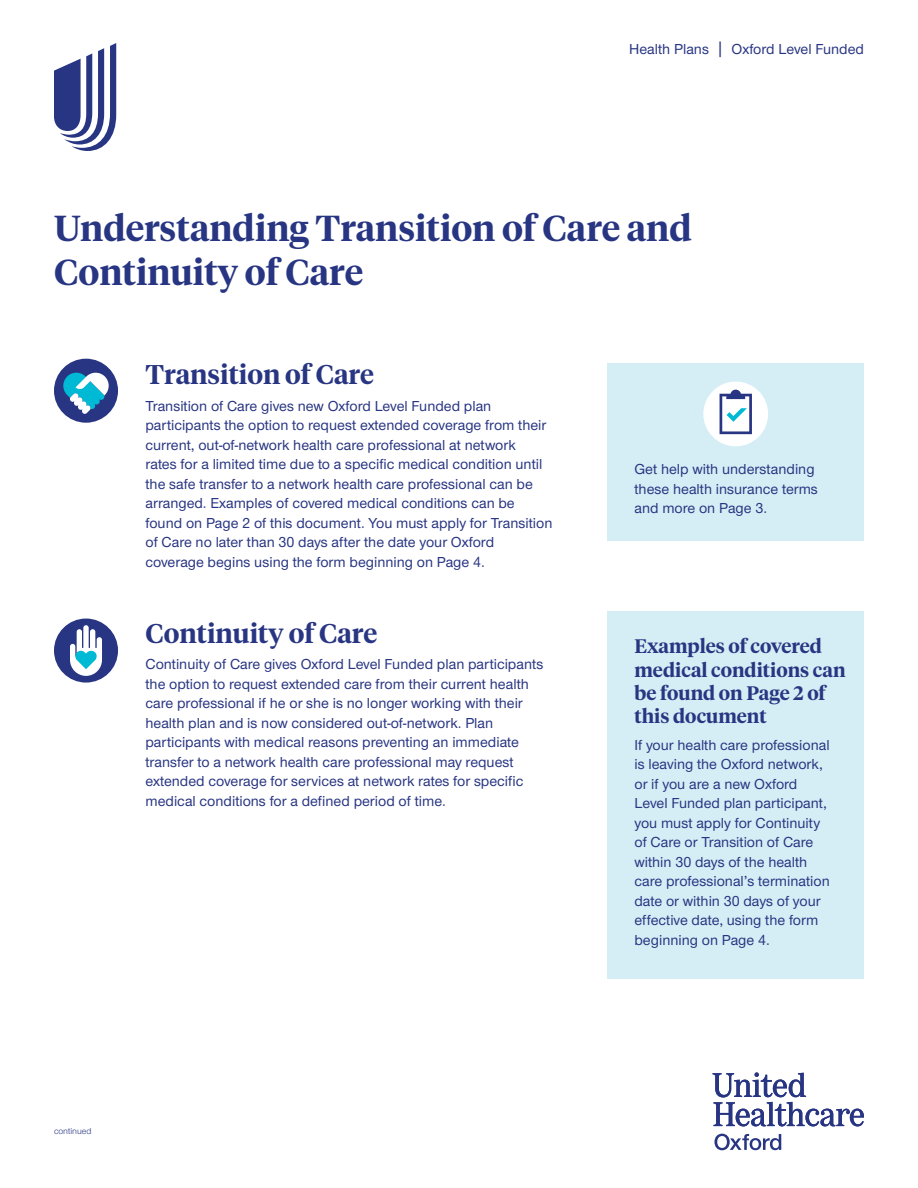
<style>
.page{position:relative;width:918px;height:1188px;background:#fff}
.page>*{position:absolute;margin:0;border:0;box-sizing:border-box;transform-origin:0 0}
.t1{font:600 36px/43.2px "UHC Serif Headline";color:#283582}
.t2{font:600 27px "UHC Serif Headline";color:#283582}
.t3{font:600 19.5px/23.4px "UHC Serif Headline";color:#283582}
.t4{font:500 18.75px "UHC Sans";color:#283582;scale:.8 1}
.t5{font:500 15px/19.5px "UHC Sans";color:#283582}
.t6{font:9px "UHC Sans";color:#283582}
</style>
<div class="page">
<svg style="left:54px;top:43px;width:62px;height:108px"></svg>
<div style="left:608px;top:611px;width:256px;height:367px;background:#d5eef5"></div>
<div style="left:608px;top:363px;width:256px;height:177px;background:#d5eef5"></div>
<div style="left:54px;top:359px;width:64px;height:64px;background:#283582;border-radius:50%"></div>
<svg style="left:62px;top:372px;width:48px;height:42px"></svg>
<div style="left:54px;top:619px;width:64px;height:64px;background:#283582;border-radius:50%"></div>
<svg style="left:70px;top:625px;width:32px;height:51px"></svg>
<div style="left:703px;top:382px;width:65px;height:64px;background:#fff;border-radius:50%"></div>
<svg style="left:720px;top:390px;width:32px;height:44px"></svg>
<svg style="left:714px;top:1134px;width:67px;height:16px"></svg>
<svg style="left:713px;top:1072px;width:151px;height:54px"></svg>
<p class="t4" style="left:716px;top:35px;width:11px">|</p>
<p class="t5" style="left:629px;top:39px;width:81px">Health Plans</p>
<p class="t5" style="left:731px;top:39px;width:134px">Oxford Level Funded</p>
<h1 class="t1" style="left:54px;top:205px;width:639px">Understanding Transition of Care and<br>Continuity of Care</h1>
<h2 class="t2" style="left:146px;top:356px;width:230px">Transition of Care</h2>
<p class="t5" style="left:146px;top:395px;width:408px">Transition of Care gives new Oxford Level Funded plan participants the option to request extended coverage from their current, out-of-network health care professional at network<br>rates for a limited time due to a specific medical condition until the safe transfer to a network health care professional can be arranged. Examples of covered medical conditions can be found on Page 2 of this document. You must apply for Transition of Care no later than 30 days after the date your Oxford coverage begins using the form beginning on Page 4.</p>
<h2 class="t2" style="left:146px;top:615px;width:233px">Continuity of Care</h2>
<p class="t5" style="left:146px;top:654px;width:399px">Continuity of Care gives Oxford Level Funded plan participants the option to request extended care from their current health care professional if he or she is no longer working with their health plan and is now considered out-of-network. Plan participants with medical reasons preventing an immediate transfer to a network health care professional may request extended coverage for services at network rates for specific medical conditions for a defined period of time.</p>
<p class="t6" style="left:54px;top:1125px;width:39px">continued</p>
<p class="t5" style="left:634px;top:459px;width:185px">Get help with understanding these health insurance terms and more on Page 3.</p>
<h3 class="t3" style="left:634px;top:634px;width:213px">Examples of covered medical conditions can be found on Page 2 of this document</h3>
<p class="t5" style="left:634px;top:734px;width:197px">If your health care professional is leaving the Oxford network, or if you are a new Oxford<br>Level Funded plan participant, you must apply for Continuity of Care or Transition of Care within 30 days of the health care professional’s termination date or within 30 days of your effective date, using the form beginning on Page 4.</p>
</div>
